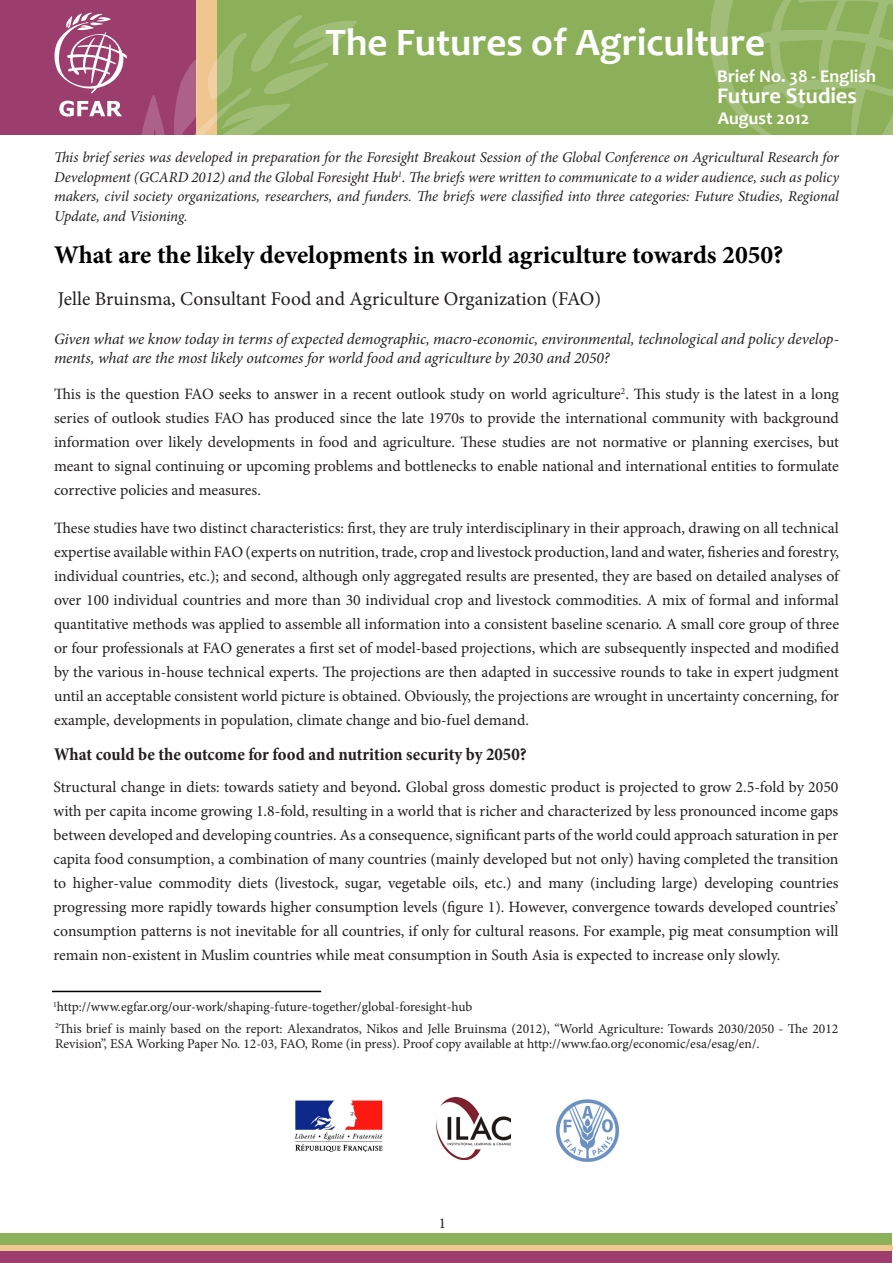
<style>
.page{position:relative;width:893px;height:1263px;background:#fff}
.page>*{position:absolute;margin:0;border:0;box-sizing:border-box;transform-origin:0 0}
.t1{font:700 39px "Candara";color:#fff}
.t2{font:700 25.5px "Minion Pro";color:#000}
.t3{font:700 22.5px "Candara";color:#fff}
.t4{font:19.5px "Minion Pro";color:#231f20}
.t5{font:700 condensed 18px "Minion Pro";color:#231f20}
.t6{font:700 18px "Candara";color:#fff}
.t7{font:15.75px/24px "Minion Pro";letter-spacing:-.005em;color:#231f20;text-align:justify}
.t8{font:italic 15.75px/18.9px "Minion Pro";letter-spacing:-.005em;color:#231f20}
.t9{font:italic 15px/19.5px "Minion Pro";letter-spacing:-.01em;color:#231f20;text-align:justify}
.t10{font:15px "Minion Pro";color:#231f20}
.t11{font:13.5px/15px "Minion Pro";color:#231f20}
.s1{font-weight:600;font-style:italic}
</style>
<div class="page">
<div style="left:0;top:0;width:201px;height:134px;background:#9b3d6d"></div>
<div style="left:217px;top:0;width:676px;height:134px;background:#8bb059"></div>
<div style="left:196px;top:0;width:21px;height:134px;background:#efc68f"></div>
<svg style="left:138px;top:15px;width:257px;height:120px"></svg>
<svg style="left:710px;top:0;width:183px;height:135px"></svg>
<svg style="left:54px;top:12px;width:73px;height:82px"></svg>
<svg style="left:59px;top:101px;width:63px;height:16px"></svg>
<hr style="left:52px;top:991px;width:269px;height:1px;background:#000">
<div style="left:0;top:1250px;width:892px;height:13px;background:#9c3d6d"></div>
<div style="left:0;top:1233px;width:892px;height:12px;background:#8cb15a"></div>
<div style="left:0;top:1245px;width:893px;height:6px;background:#efc78f"></div>
<img style="left:294px;top:1100px;width:89px;height:51px">
<img style="left:437px;top:1098px;width:74px;height:61px">
<img style="left:557px;top:1099px;width:62px;height:63px">
<p class="t1" style="left:326px;top:18px;width:441px">The Futures of Agriculture</p>
<p class="t6" style="left:717px;top:65px;width:160px">Brief No. 38 - English</p>
<p class="t3" style="left:717px;top:83px;width:141px">Future Studies</p>
<p class="t6" style="left:718px;top:107px;width:93px">August 2012</p>
<p class="t9" style="left:54px;top:148px;width:786px">This brief series was developed in preparation for the Foresight Breakout Session of the Global Conference on Agricultural Research for Development (GCARD 2012) and the Global Foresight Hub<sup>1</sup>. The briefs were written to communicate to a wider audience, such as policy makers, civil society organizations, researchers, and funders. The briefs were classified into three categories: Future Studies, Regional Update, and Visioning.</p>
<p class="t2" style="left:54px;top:237px;width:731px">What are the likely developments in world agriculture towards 2050?</p>
<p class="t4" style="left:58px;top:286px;width:545px">Jelle Bruinsma, Consultant Food and Agriculture Organization (FAO)</p>
<p class="t8" style="left:54px;top:330px;width:786px">Given what we know today in terms of expected demographic, macro-economic, environmental, technological and policy develop&shy;ments, what are the most likely outcomes for world food and agriculture by 2030 and 2050?</p>
<p class="t7" style="left:54px;top:382px;width:786px">This is the question FAO seeks to answer in a recent outlook study on world agriculture<sup>2</sup>. This study is the latest in a long series of outlook studies FAO has produced since the late 1970s to provide the international community with background information over likely developments in food and agriculture. These studies are not normative or planning exercises, but meant to signal continuing or upcoming problems and bottlenecks to enable national and international entities to formulate corrective policies and measures.</p>
<p class="t7" style="left:54px;top:516px;width:786px">These studies have two distinct characteristics: first, they are truly interdisciplinary in their approach, drawing on all technical expertise available within FAO (experts on nutrition, trade, crop and livestock production, land and water, fisheries and forestry, individual countries, etc.); and second, although only aggregated results are presented, they are based on detailed analyses of over 100 individual countries and more than 30 individual crop and livestock commodities. A mix of formal and informal quantitative methods was applied to assemble all information into a consistent baseline scenario. A small core group of three or four professionals at FAO generates a first set of model-based projections, which are subsequently inspected and modified by the various in-house technical experts. The projections are then adapted in successive rounds to take in expert judgment until an acceptable consistent world picture is obtained. Obviously, the projections are wrought in uncertainty concerning, for example, developments in population, climate change and bio-fuel demand.</p>
<p class="t5" style="left:54px;top:742px;width:474px">What could be the outcome for food and nutrition security by 2050?</p>
<p class="t7" style="left:54px;top:775px;width:786px">Structural change in diets: towards satiety and beyond<span class="s1">.</span> Global gross domestic product is projected to grow 2.5-fold by 2050 with per capita income growing 1.8-fold, resulting in a world that is richer and characterized by less pronounced income gaps between developed and developing countries. As a consequence, significant parts of the world could approach saturation in per capita food consumption, a combination of many countries (mainly developed but not only) having completed the transition to higher-value commodity diets (livestock, sugar, vegetable oils, etc.) and many (including large) developing countries progressing more rapidly towards higher consumption levels (figure 1). However, convergence towards developed countries’ consumption patterns is not inevitable for all countries, if only for cultural reasons. For example, pig meat consumption will remain non-existent in Muslim countries while meat consumption in South Asia is expected to increase only slowly.</p>
<p class="t11" style="left:53px;top:1000px;width:421px"><sup>1</sup>http://www.egfar.org/our-work/shaping-future-together/global-foresight-hub</p>
<p class="t11" style="left:55px;top:1021px;width:785px"><sup>2</sup>This brief is mainly based on the report: Alexandratos, Nikos and Jelle Bruinsma (2012), “World Agriculture: Towards 2030/2050 - The 2012<br>Revision”, ESA Working Paper No. 12-03, FAO, Rome (in press). Proof copy available at http://www.fao.org/economic/esa/esag/en/.</p>
<p class="t10" style="left:439px;top:1213px;width:9px">1</p>
</div>
